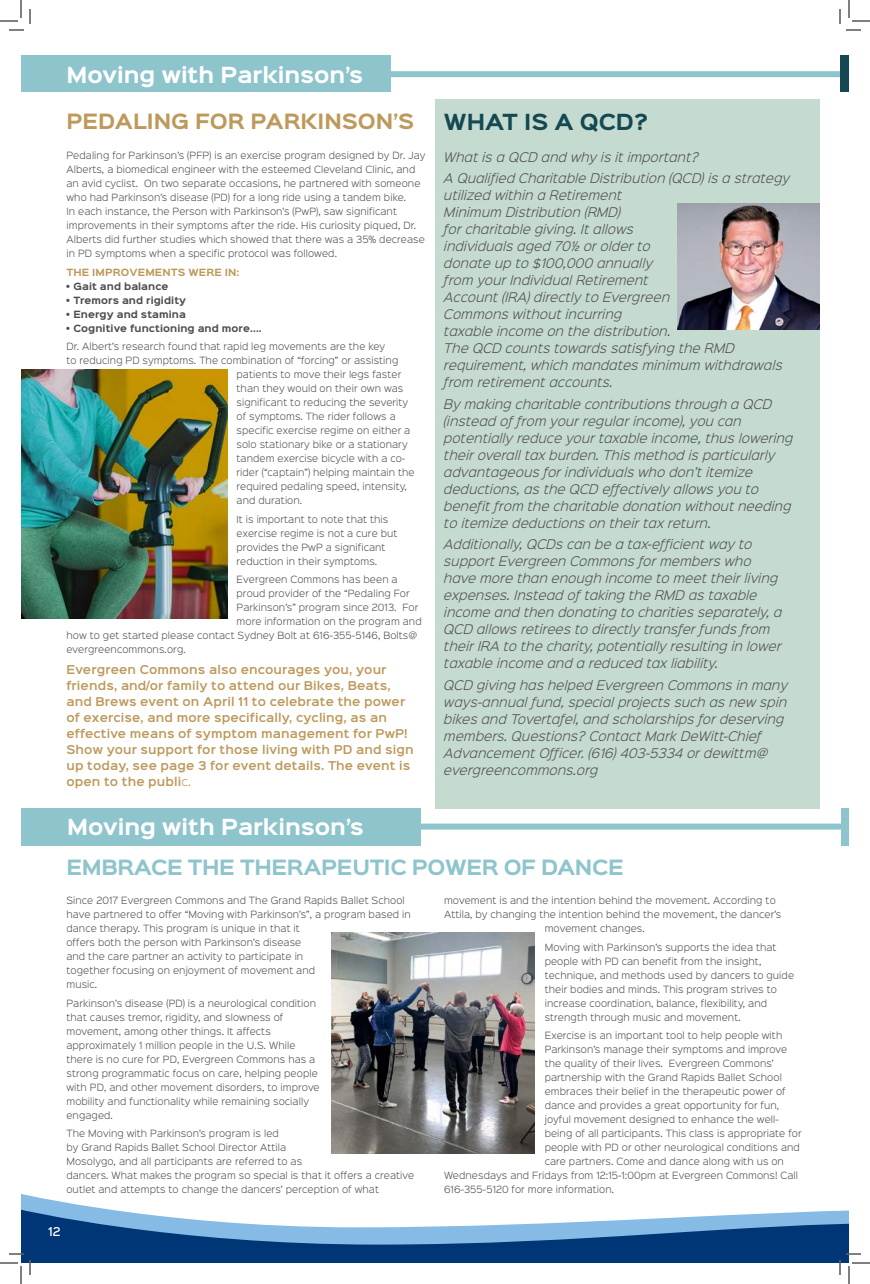
<style>
.page{position:relative;width:870px;height:1284px;background:#fff}
.page>*{position:absolute;margin:0;border:0;box-sizing:border-box;transform-origin:0 0}
.t1{font:700 20px "Sinkin Sans 700";color:#fff}
.t2{font:700 20px "Sinkin Sans 700";color:#144852}
.t3{font:700 19px "Sinkin Sans 700";letter-spacing:-.02em;color:#8ec4cc}
.t4{font:700 19px "Sinkin Sans 700";color:#bd995c}
.t5{font:italic 300 12px/17px "Sinkin Sans 300";letter-spacing:.01em;color:#4d4d4f}
.t6{font:600 11px/16px "Sinkin Sans 600";letter-spacing:.01em;color:#bd995c}
.t7{font:500 11px "Sinkin Sans 500";color:#fff}
.t8{font:300 9px/14px "Sinkin Sans 300";letter-spacing:.01em;color:#4d4d4f}
.t9{font:700 9px "Sinkin Sans 700";letter-spacing:.01em;color:#4d4d4f}
.t10{font:700 9px "Sinkin Sans 700";letter-spacing:.01em;color:#bd995c}
.s1{font-family:"Sinkin Sans 300";font-weight:300}
</style>
<div class="page">
<div style="left:435px;top:99px;width:385px;height:710px;background:#c5dbcf"></div>
<svg style="left:21px;top:1194px;width:91px;height:16px"></svg>
<div style="left:21px;top:71px;width:828px;height:6px;background:#8ec4cc"></div>
<div style="left:840px;top:55px;width:9px;height:36px;background:#144852"></div>
<div style="left:841px;top:809px;width:8px;height:37px;background:#8ec4cc"></div>
<img style="left:677px;top:204px;width:142px;height:126px">
<div style="left:21px;top:824px;width:821px;height:6px;background:#8ec4cc"></div>
<div style="left:21px;top:809px;width:400px;height:37px;background:#8ec4cc"></div>
<img style="left:332px;top:932px;width:203px;height:221px">
<div style="left:21px;top:55px;width:370px;height:36px;background:#8ec4cc"></div>
<img style="left:21px;top:370px;width:207px;height:249px">
<svg style="left:0;top:0;width:31px;height:31px"></svg>
<svg style="left:839px;top:0;width:31px;height:31px"></svg>
<svg style="left:0;top:1210px;width:870px;height:74px"></svg>
<h1 class="t1" style="left:66px;top:64px;width:298px">Moving with Parkinson’s</h1>
<h2 class="t4" style="left:66px;top:111px;width:349px">PEDALING FOR PARKINSON’S</h2>
<h1 class="t2" style="left:444px;top:111px;width:206px">WHAT IS A QCD?</h1>
<p class="t8" style="left:66px;top:148px;width:361px">Pedaling for Parkinson’s (PFP) is an exercise program designed by Dr. Jay Alberts, a biomedical engineer with the esteemed Cleveland Clinic, and an avid cyclist. On two separate occasions, he partnered with someone who had Parkinson’s disease (PD) for a long ride using a tandem bike.<br>In each instance, the Person with Parkinson’s (PwP), saw significant improvements in their symptoms after the ride. His curiosity piqued, Dr.<br>Alberts did further studies which showed that there was a 35% decrease in PD symptoms when a specific protocol was followed.</p>
<p class="t10" style="left:66px;top:268px;width:175px">THE IMPROVEMENTS WERE IN:</p>
<p class="t9" style="left:66px;top:282px;width:104px">• Gait and balance</p>
<p class="t9" style="left:66px;top:296px;width:121px">• Tremors and rigidity</p>
<p class="t9" style="left:66px;top:310px;width:121px">• Energy and stamina</p>
<p class="t9" style="left:66px;top:324px;width:197px">• Cognitive functioning and more....</p>
<p class="t8" style="left:66px;top:339px;width:320px">Dr. Albert’s research found that rapid leg movements are the key</p>
<p class="t8" style="left:66px;top:353px;width:333px">to reducing PD symptoms. The combination of “forcing” or assisting</p>
<p class="t8" style="left:237px;top:367px;width:166px">patients to move their legs faster</p>
<p class="t8" style="left:237px;top:381px;width:168px">than they would on their own was</p>
<p class="t8" style="left:237px;top:395px;width:173px">significant to reducing the severity</p>
<p class="t8" style="left:237px;top:409px;width:161px">of symptoms. The rider follows a</p>
<p class="t8" style="left:237px;top:423px;width:175px">specific exercise regime on either a</p>
<p class="t8" style="left:237px;top:437px;width:173px">solo stationary bike or a stationary</p>
<p class="t8" style="left:237px;top:451px;width:170px">tandem exercise bicycle with a co-</p>
<p class="t8" style="left:237px;top:465px;width:180px">rider (“captain”) helping maintain the</p>
<p class="t8" style="left:237px;top:479px;width:172px">required pedaling speed, intensity,</p>
<p class="t8" style="left:237px;top:493px;width:67px">and duration.</p>
<p class="t8" style="left:237px;top:512px;width:162px">It is important to note that this exercise regime is not a cure but provides the PwP a significant reduction in their symptoms.</p>
<p class="t8" style="left:237px;top:572px;width:163px">Evergreen Commons has been a</p>
<p class="t8" style="left:237px;top:586px;width:175px">proud provider of the “Pedaling For</p>
<p class="t8" style="left:237px;top:600px;width:183px">Parkinson’s” program since 2013. For</p>
<p class="t8" style="left:237px;top:614px;width:187px">more information on the program and</p>
<p class="t8" style="left:66px;top:628px;width:352px">how to get started please contact Sydney Bolt at 616-355-5146, Bolts@</p>
<p class="t8" style="left:66px;top:642px;width:121px">evergreencommons.org.</p>
<p class="t6" style="left:66px;top:661px;width:349px">Evergreen Commons also encourages you, your friends, and/or family to attend our Bikes, Beats, and Brews event on April 11 to celebrate the power of exercise, and more specifically, cycling, as an effective means of symptom management for PwP!<br>Show your support for those living with PD and sign up today, see page 3 for event details. The event is open to the publi<span class="s1">c.</span></p>
<h3 class="t5" style="left:444px;top:145px;width:348px;line-height:21.5px">What is a QCD and why is it important?<br>A Qualified Charitable Distribution (QCD) is a strategy</h3>
<p class="t5" style="left:444px;top:186px;width:340px">utilized within a Retirement<br>Minimum Distribution (RMD)<br>for charitable giving. It allows<br>individuals aged 70½ or older to<br>donate up to $100,000 annually<br>from your Individual Retirement<br>Account (IRA) directly to Evergreen<br>Commons without incurring<br>taxable income on the distribution.<br>The QCD counts towards satisfying the RMD requirement, which mandates minimum withdrawals from retirement accounts.</p>
<p class="t5" style="left:444px;top:395px;width:351px">By making charitable contributions through a QCD (instead of from your regular income), you can potentially reduce your taxable income, thus lowering their overall tax burden. This method is particularly advantageous for individuals who don’t itemize deductions, as the QCD effectively allows you to benefit from the charitable donation without needing to itemize deductions on their tax return.</p>
<p class="t5" style="left:444px;top:535px;width:340px">Additionally, QCDs can be a tax-efficient way to support Evergreen Commons for members who have more than enough income to meet their living expenses. Instead of taking the RMD as taxable income and then donating to charities separately, a QCD allows retirees to directly transfer funds from their IRA to the charity, potentially resulting in lower taxable income and a reduced tax liability.</p>
<p class="t5" style="left:444px;top:676px;width:345px">QCD giving has helped Evergreen Commons in many ways-annual fund, special projects such as new spin bikes and Tovertafel, and scholarships for deserving members. Questions? Contact Mark DeWitt-Chief Advancement Officer. (616) 403-5334 or dewittm@ evergreencommons.org</p>
<h1 class="t1" style="left:67px;top:816px;width:298px">Moving with Parkinson’s</h1>
<h2 class="t3" style="left:66px;top:857px;width:559px">EMBRACE THE THERAPEUTIC POWER OF DANCE</h2>
<p class="t8" style="left:66px;top:893px;width:346px">Since 2017 Evergreen Commons and The Grand Rapids Ballet School have partnered to offer “Moving with Parkinson’s”, a program based in dance therapy. This program is unique in that it<br>offers both the person with Parkinson’s disease<br>and the care partner an activity to participate in<br>together focusing on enjoyment of movement and<br>music.</p>
<p class="t8" style="left:66px;top:995px;width:255px">Parkinson’s disease (PD) is a neurological condition that causes tremor, rigidity, and slowness of movement, among other things. It affects approximately 1 million people in the U.S. While there is no cure for PD, Evergreen Commons has a strong programmatic focus on care, helping people with PD, and other movement disorders, to improve mobility and functionality while remaining socially engaged.</p>
<p class="t8" style="left:66px;top:1126px;width:349px">The Moving with Parkinson’s program is led<br>by Grand Rapids Ballet School Director Attila<br>Mosolygo, and all participants are referred to as<br>dancers. What makes the program so special is that it offers a creative outlet and attempts to change the dancers’ perception of what</p>
<p class="t7" style="left:48px;top:1222px;width:14px">12</p>
<p class="t8" style="left:444px;top:893px;width:333px">movement is and the intention behind the movement. According to</p>
<p class="t8" style="left:444px;top:907px;width:339px">Attila, by changing the intention behind the movement, the dancer’s</p>
<p class="t8" style="left:545px;top:921px;width:102px">movement changes.</p>
<p class="t8" style="left:545px;top:939px;width:251px">Moving with Parkinson’s supports the idea that people with PD can benefit from the insight, technique, and methods used by dancers to guide their bodies and minds. This program strives to increase coordination, balance, flexibility, and strength through music and movement.</p>
<p class="t8" style="left:545px;top:1028px;width:239px">Exercise is an important tool to help people with</p>
<p class="t8" style="left:545px;top:1042px;width:244px">Parkinson’s manage their symptoms and improve</p>
<p class="t8" style="left:545px;top:1056px;width:231px">the quality of their lives. Evergreen Commons’</p>
<p class="t8" style="left:545px;top:1070px;width:239px">partnership with the Grand Rapids Ballet School</p>
<p class="t8" style="left:545px;top:1084px;width:243px">embraces their belief in the therapeutic power of</p>
<p class="t8" style="left:545px;top:1098px;width:236px">dance and provides a great opportunity for fun,</p>
<p class="t8" style="left:545px;top:1112px;width:236px">joyful movement designed to enhance the well-</p>
<p class="t8" style="left:545px;top:1126px;width:258px">being of all participants. This class is appropriate for</p>
<p class="t8" style="left:545px;top:1140px;width:257px">people with PD or other neurological conditions and</p>
<p class="t8" style="left:545px;top:1154px;width:241px">care partners. Come and dance along with us on</p>
<p class="t8" style="left:444px;top:1168px;width:356px">Wednesdays and Fridays from 12:15-1:00pm at Evergreen Commons! Call</p>
<p class="t8" style="left:444px;top:1182px;width:172px">616-355-5120 for more information.</p>
</div>
